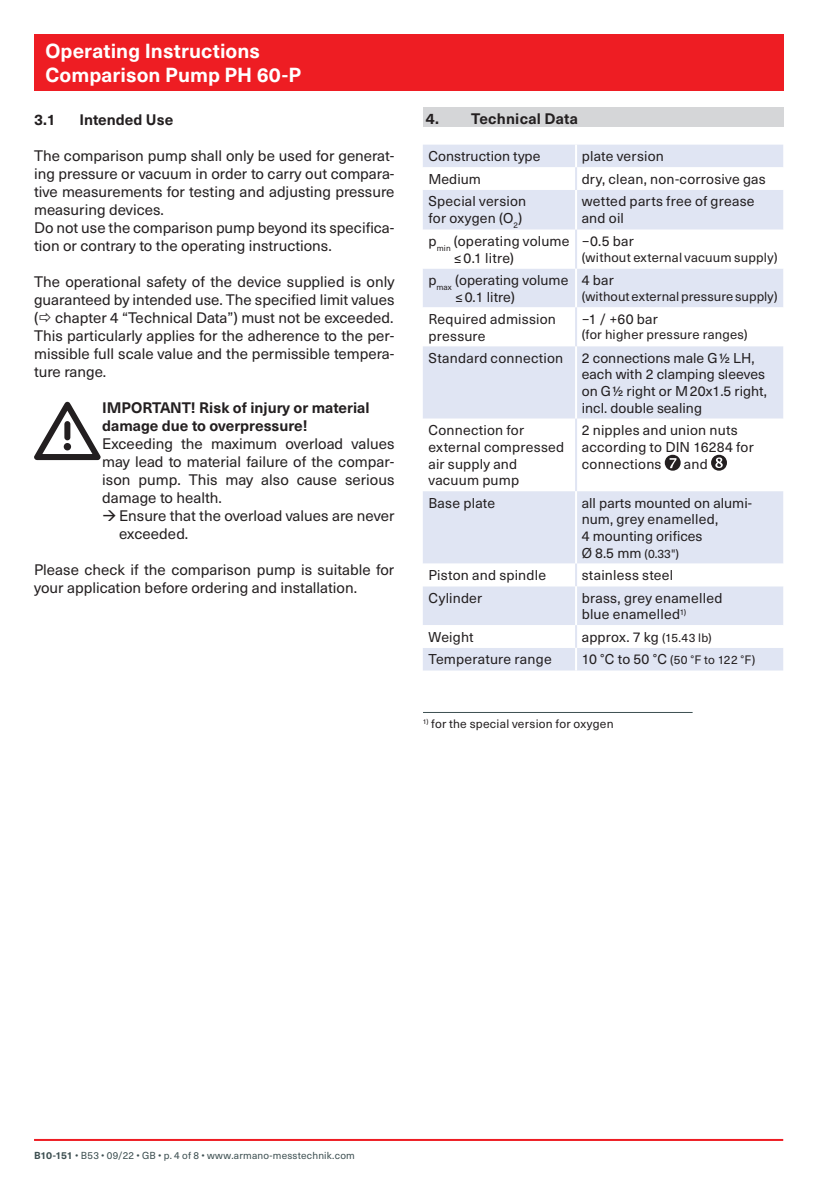
<style>
.page{position:relative;width:840px;height:1191px;background:#fff}
.page>*{position:absolute;margin:0;border:0;box-sizing:border-box;transform-origin:0 0}
.t1{font:700 20px/24px "Neue Haas Unica W1 G";letter-spacing:.005em;color:#fff}
.t2{font:15px/18px "Neue Haas Unica W1 G";color:#231f20}
.t3{font:700 15px/18px "Neue Haas Unica W1 G";color:#231f20}
.t4{font:14px/16.8px "Neue Haas Unica W1 G";letter-spacing:.01em;color:#231f20}
.t5{font:13px "Neue Haas Unica W1 G";letter-spacing:.015em;color:#231f20}
.t6{font:12px "Neue Haas Unica W1 G";letter-spacing:.02em;color:#231f20}
.t7{font:10px "Neue Haas Unica W1 G";letter-spacing:.02em;color:#3d4f51}
.s1{font-size:14px}
.s2{font-size:12px}
.s3{font-weight:700}
</style>
<div class="page">
<hr style="left:34px;top:1139px;width:748px;height:2px;background:#ee1d23">
<div style="left:34px;top:34px;width:748px;height:57px;background:#ee1d23"></div>
<svg style="left:34px;top:402px;width:67px;height:58px"></svg>
<div style="left:64px;top:443px;width:7px;height:7px;background:#231f20;border-radius:50%"></div>
<div style="left:422px;top:108px;width:360px;height:19px;background:#d5d6d8"></div>
<div style="left:423px;top:145px;width:359px;height:525px;background:#e0e5f3"></div>
<svg style="left:423px;top:167px;width:359px;height:481px;fill:#e0e5f3"></svg>
<hr style="left:574px;top:145px;width:2px;height:22px;background:#fff">
<hr style="left:574px;top:190px;width:2px;height:40px;background:#fff">
<hr style="left:574px;top:268px;width:2px;height:39px;background:#fff">
<hr style="left:574px;top:346px;width:2px;height:73px;background:#fff">
<hr style="left:574px;top:167px;width:2px;height:23px;background:#e0e5f3">
<hr style="left:574px;top:230px;width:2px;height:38px;background:#e0e5f3">
<hr style="left:574px;top:307px;width:2px;height:39px;background:#e0e5f3">
<hr style="left:574px;top:419px;width:2px;height:72px;background:#e0e5f3">
<hr style="left:574px;top:491px;width:2px;height:72px;background:#fff">
<hr style="left:574px;top:563px;width:2px;height:23px;background:#e0e5f3">
<hr style="left:574px;top:586px;width:2px;height:39px;background:#fff">
<hr style="left:574px;top:625px;width:2px;height:23px;background:#e0e5f3">
<hr style="left:574px;top:648px;width:2px;height:22px;background:#fff">
<svg style="left:664px;top:455px;width:16px;height:16px"></svg>
<svg style="left:710px;top:455px;width:16px;height:16px"></svg>
<hr style="left:423px;top:712px;width:269px;height:1px;background:#3d4f51">
<h1 class="t1" style="left:45px;top:38px;width:257px">Operating Instructions<br>Comparison Pump PH 60-P</h1>
<p class="t3" style="left:34px;top:110px;width:23px">3.1</p>
<p class="t3" style="left:79px;top:110px;width:95px">Intended Use</p>
<p class="t2" style="left:34px;top:146px;width:362px">The comparison pump shall only be used for generat&shy;ing pressure or vacuum in order to carry out compara&shy;tive measurements for testing and adjusting pressure measuring devices.<br>Do not use the comparison pump beyond its specifica&shy;tion or contrary to the operating instructions.</p>
<p class="t2" style="left:34px;top:272px;width:362px;text-align:justify">The operational safety of the device supplied is only guaranteed by intended use. The specified limit values ( chapter 4 “Technical Data”) must not be exceeded.<br>This particularly applies for the adherence to the per&shy;missible full scale value and the permissible tempera&shy;ture range.</p>
<p class="t3" style="left:102px;top:398px;width:269px">IMPORTANT! Risk of injury or material damage due to overpressure!</p>
<p class="t2" style="left:102px;top:434px;width:293px;text-align:justify">Exceeding the maximum overload values may lead to material failure of the compar&shy;ison pump. This may also cause serious damage to health.</p>
<p class="t2" style="left:119px;top:506px;width:276px">Ensure that the overload values are never exceeded.</p>
<p class="t2" style="left:34px;top:560px;width:361px">Please check if the comparison pump is suitable for your application before ordering and installation.</p>
<p class="t3" style="left:425px;top:109px;width:154px">4. Technical Data</p>
<p class="t4" style="left:428px;top:147px;width:113px">Construction type</p>
<p class="t4" style="left:581px;top:147px;width:84px">plate version</p>
<p class="t4" style="left:428px;top:169px;width:54px">Medium</p>
<p class="t4" style="left:581px;top:169px;width:185px">dry, clean, non-corrosive gas</p>
<p class="t4" style="left:428px;top:192px;width:99px">Special version for oxygen (O<sub>2</sub>)</p>
<p class="t4" style="left:581px;top:192px;width:174px">wetted parts free of grease and oil</p>
<p class="t4" style="left:453px;top:232px;width:117px;text-indent:-25px">p<sub>min</sub> (operating volume ≤0.1 litre)</p>
<p class="t4" style="left:581px;top:232px;width:53px">−0.5 bar</p>
<p class="t5" style="left:581px;top:247px;width:197px">(without external vacuum supply)</p>
<p class="t4" style="left:455px;top:271px;width:115px;text-indent:-27px">p<sub>max</sub> (operating volume ≤0.1 litre)</p>
<p class="t4" style="left:581px;top:271px;width:34px">4 bar</p>
<p class="t5" style="left:581px;top:286px;width:197px">(without external pressure supply)</p>
<p class="t4" style="left:428px;top:310px;width:129px">Required admission pressure</p>
<p class="t4" style="left:581px;top:310px;width:77px">−1 / +60 bar</p>
<p class="t5" style="left:581px;top:325px;width:167px">(for higher pressure ranges)</p>
<p class="t4" style="left:428px;top:348px;width:136px">Standard connection</p>
<p class="t4" style="left:581px;top:348px;width:186px">2 connections male G1/2 LH, each with 2 clamping sleeves on G1/2 right or M20x1.5 right, incl. double sealing</p>
<p class="t4" style="left:428px;top:421px;width:137px">Connection for external compressed air supply and vacuum pump</p>
<p class="t4" style="left:581px;top:421px;width:173px">2 nipples and union nuts according to DIN 16284 for connections</p>
<p class="t4" style="left:683px;top:454px;width:25px">and</p>
<p class="t4" style="left:428px;top:493px;width:68px">Base plate</p>
<p class="t4" style="left:581px;top:493px;width:172px">all parts mounted on alumi&shy;num, grey enamelled,<br>4 mounting orifices</p>
<p class="t6" style="left:581px;top:545px;width:99px"><span class="s1">Ø 8.5 mm</span> (0.33")</p>
<p class="t4" style="left:428px;top:566px;width:119px">Piston and spindle</p>
<p class="t4" style="left:581px;top:566px;width:93px">stainless steel</p>
<p class="t4" style="left:428px;top:588px;width:55px">Cylinder</p>
<p class="t4" style="left:581px;top:588px;width:142px">brass, grey enamelled blue enamelled<sup>1)</sup></p>
<p class="t4" style="left:428px;top:627px;width:47px">Weight</p>
<p class="t4" style="left:581px;top:627px;width:131px">approx. 7 kg <span class="s2">(15.43 lb)</span></p>
<p class="t4" style="left:428px;top:650px;width:125px">Temperature range</p>
<p class="t6" style="left:581px;top:651px;width:175px"><span class="s1">10 °C to 50 °C</span> (50 °F to 122 °F)</p>
<p class="t6" style="left:422px;top:715px;width:192px"><sup>1)</sup> for the special version for oxygen</p>
<p class="t7" style="left:34px;top:1148px;width:322px"><span class="s3">B10-151</span> • B53 • 09/22 • GB • p. 4 of 8 • www.armano-messtechnik.com</p>
</div>
